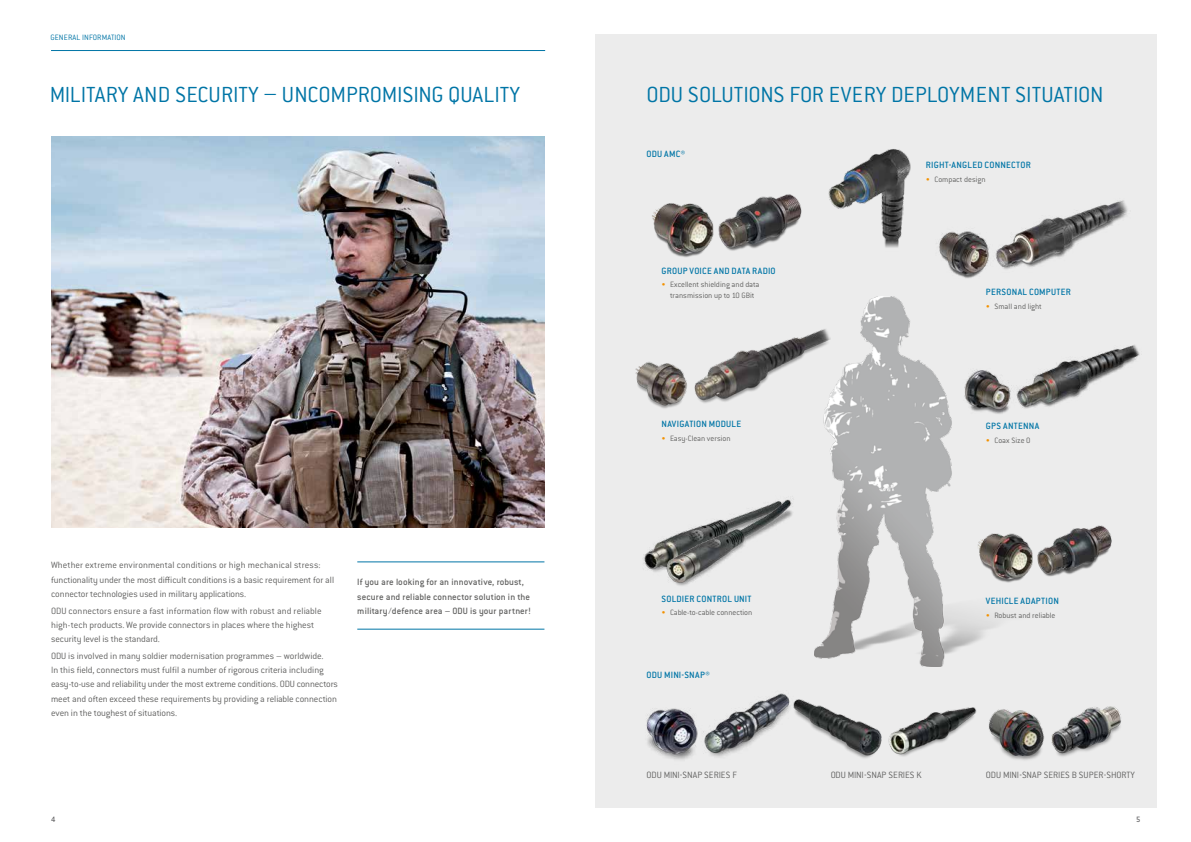
<style>
.page{position:relative;width:1191px;height:842px;background:#fff}
.page>*{position:absolute;margin:0;border:0;box-sizing:border-box;transform-origin:0 0}
.t1{font:300 24px "Conduit ITC Pro";letter-spacing:-.005em;color:#0075a6}
.t2{font:300 10px/14.2px "Conduit ITC Pro";letter-spacing:-.005em;color:#626261}
.t3{font:500 10px "Conduit ITC Pro";letter-spacing:.02em;color:#0075a6}
.t4{font:500 10px/14.2px "Conduit ITC Pro";letter-spacing:.01em;color:#626261}
.t5{font:300 8.5px/11px "Conduit ITC Pro";letter-spacing:-.005em;color:#626261;text-align:center}
.t6{font:300 8.5px "Conduit ITC Pro";letter-spacing:.02em;color:#0075a6}
.t7{font:500 8.5px "Conduit ITC Pro";color:#646466}
.s1{color:#f39100}
</style>
<div class="page">
<hr style="left:51px;top:50px;width:494px;height:1px;background:#0075a6">
<div style="left:595px;top:34px;width:562px;height:774px;background:#ececec"></div>
<img style="left:51px;top:136px;width:493px;height:391px">
<hr style="left:357px;top:561px;width:187px;height:1px;background:#0075a6">
<hr style="left:357px;top:629px;width:187px;height:1px;background:#0075a6">
<img style="left:814px;top:296px;width:182px;height:371px">
<img style="left:951px;top:333px;width:189px;height:89px">
<img style="left:652px;top:194px;width:150px;height:64px">
<img style="left:828px;top:149px;width:83px;height:99px">
<img style="left:646px;top:693px;width:144px;height:67px">
<img style="left:939px;top:200px;width:189px;height:78px">
<img style="left:635px;top:327px;width:195px;height:85px">
<img style="left:643px;top:540px;width:21px;height:32px">
<img style="left:664px;top:499px;width:129px;height:87px">
<img style="left:989px;top:706px;width:132px;height:54px">
<img style="left:793px;top:699px;width:184px;height:59px">
<img style="left:975px;top:520px;width:137px;height:63px">
<p class="t6" style="left:51px;top:33px;width:76px">General information</p>
<h1 class="t1" style="left:50px;top:81px;width:472px">Military and security – Uncom promising quality</h1>
<p class="t2" style="left:51px;top:558px;width:285px">Whether extreme environmental conditions or high mechanical stress: functionality under the most difficult conditions is a basic requirement for all connector technologies used in military applications.</p>
<p class="t2" style="left:51px;top:604px;width:272px">ODU connectors ensure a fast information flow with robust and reliable high-tech products. We provide connectors in places where the highest security level is the standard.</p>
<p class="t2" style="left:51px;top:649px;width:288px">ODU is involved in many soldier modernisation programmes – worldwide.<br>In this field, connectors must fulfil a number of rigorous criteria including easy-to-use and reliability under the most extreme conditions. ODU connectors meet and often exceed these requirements by providing a reliable connection even in the toughest of situations.</p>
<p class="t4" style="left:357px;top:575px;width:175px">If you are looking for an innovative, robust, secure and reliable connector solution in the military/defence area – ODU is your partner!</p>
<h1 class="t1" style="left:646px;top:81px;width:458px">ODU Solutions for every deploym ent situation</h1>
<p class="t3" style="left:646px;top:149px;width:40px">ODU AMC®</p>
<p class="t3" style="left:661px;top:265px;width:116px">Group voice and data radio</p>
<p class="t5" style="left:661px;top:279px;width:99px"><span class="s1">•</span> Excellent shielding and data transmission up to 10 GBit</p>
<p class="t3" style="left:661px;top:419px;width:81px">Navigation module</p>
<p class="t5" style="left:661px;top:433px;width:70px"><span class="s1">•</span> Easy-Clean version</p>
<p class="t3" style="left:926px;top:160px;width:106px">Right-angled connector</p>
<p class="t5" style="left:926px;top:174px;width:61px"><span class="s1">•</span> Compact design</p>
<p class="t3" style="left:986px;top:286px;width:86px">Personal computer</p>
<p class="t5" style="left:986px;top:301px;width:57px"><span class="s1">•</span> Small and light</p>
<p class="t3" style="left:986px;top:420px;width:55px">GPS antenna</p>
<p class="t5" style="left:986px;top:435px;width:46px"><span class="s1">•</span> Coax Size 0</p>
<p class="t3" style="left:661px;top:593px;width:92px">Soldier control unit</p>
<p class="t5" style="left:661px;top:607px;width:92px"><span class="s1">•</span> Cable-to-cable connection</p>
<p class="t3" style="left:646px;top:669px;width:65px">ODU MINI-SNAP®</p>
<p class="t2" style="left:646px;top:767px;width:42px">ODU MINI-SNAP</p>
<p class="t2" style="left:704px;top:767px;width:33px">Series F</p>
<p class="t3" style="left:986px;top:595px;width:74px">Vehicle adaption</p>
<p class="t5" style="left:986px;top:610px;width:71px"><span class="s1">•</span> Robust and reliable</p>
<p class="t2" style="left:830px;top:767px;width:42px">ODU MINI-SNAP</p>
<p class="t2" style="left:888px;top:767px;width:35px">Series K</p>
<p class="t2" style="left:986px;top:767px;width:42px">ODU MINI-SNAP</p>
<p class="t2" style="left:1043px;top:767px;width:93px">Series B Super-Shorty</p>
<p class="t7" style="left:51px;top:815px;width:6px">4</p>
<p class="t7" style="left:1136px;top:815px;width:6px">5</p>
</div>
